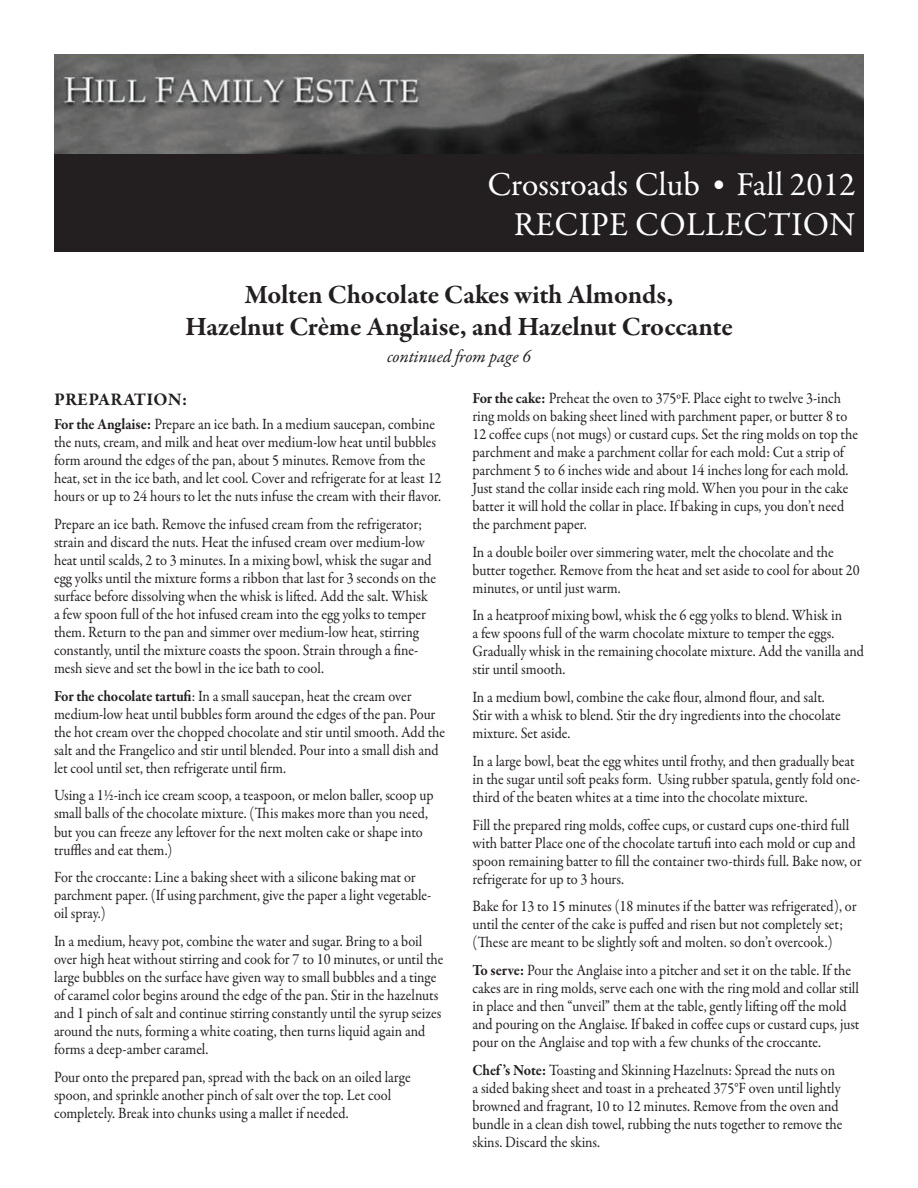
<style>
.page{position:relative;width:918px;height:1188px;background:#fff}
.page>*{position:absolute;margin:0;border:0;box-sizing:border-box;transform-origin:0 0}
.t1{font:33.75px/40.5px "Garamond Premr Pro";color:#fff;text-align:right}
.t2{font:700 27px/32.4px "Garamond Premr Pro";letter-spacing:-.005em;color:#231f20;text-align:center}
.t3{font:italic 18px "Garamond Premr Pro";letter-spacing:-.005em;color:#231f20}
.t4{font:700 18px "Garamond Premr Pro";letter-spacing:.01em;color:#231f20}
.t5{font:15.75px/18px "Garamond Premr Pro";color:#231f20;scale:.91 1}
.s1{font-size:27px}
.s2{font-weight:700}
</style>
<div class="page">
<img style="left:54px;top:54px;width:810px;height:100px">
<div style="left:54px;top:154px;width:810px;height:98px;background:#231f20"></div>
<h1 class="t1" style="left:487px;top:165px;width:370px">Crossroads Club <span class="s1">•</span> Fall 2012<br>RECIPE COLLECTION</h1>
<h2 class="t2" style="left:185px;top:279px;width:549px">Molten Chocolate Cakes with Almonds,<br>Hazelnut Crème Anglaise, and Hazelnut Croccante</h2>
<p class="t3" style="left:387px;top:345px;width:145px">continued from page 6</p>
<p class="t4" style="left:54px;top:388px;width:93px">PREPARATION</p>
<p class="t4" style="left:182px;top:388px;width:7px">:</p>
<p class="t5" style="left:54px;top:416px;width:427px"><span class="s2">For the Anglaise:</span> Prepare an ice bath. In a medium saucepan, combine the nuts, cream, and milk and heat over medium-low heat until bubbles form around the edges of the pan, about 5 minutes. Remove from the heat, set in the ice bath, and let cool. Cover and refrigerate for at least 12 hours or up to 24 hours to let the nuts infuse the cream with their flavor.</p>
<p class="t5" style="left:54px;top:515px;width:421px">Prepare an ice bath. Remove the infused cream from the refrigerator; strain and discard the nuts. Heat the infused cream over medium-low heat until scalds, 2 to 3 minutes. In a mixing bowl, whisk the sugar and egg yolks until the mixture forms a ribbon that last for 3 seconds on the surface before dissolving when the whisk is lifted. Add the salt. Whisk a few spoon full of the hot infused cream into the egg yolks to temper them. Return to the pan and simmer over medium-low heat, stirring constantly, until the mixture coasts the spoon. Strain through a fine&shy;mesh sieve and set the bowl in the ice bath to cool.</p>
<p class="t5" style="left:54px;top:687px;width:431px"><span class="s2">For the chocolate tartufi</span>: In a small saucepan, heat the cream over medium-low heat until bubbles form around the edges of the pan. Pour the hot cream over the chopped chocolate and stir until smooth. Add the salt and the Frangelico and stir until blended. Pour into a small dish and let cool until set, then refrigerate until firm.</p>
<p class="t5" style="left:54px;top:787px;width:419px">Using a 1½-inch ice cream scoop, a teaspoon, or melon baller, scoop up small balls of the chocolate mixture. (This makes more than you need, but you can freeze any leftover for the next molten cake or shape into truffles and eat them.)</p>
<p class="t5" style="left:54px;top:869px;width:416px">For the croccante: Line a baking sheet with a silicone baking mat or parchment paper. (If using parchment, give the paper a light vegetable&shy;oil spray.)</p>
<p class="t5" style="left:54px;top:932px;width:429px">In a medium, heavy pot, combine the water and sugar. Bring to a boil over high heat without stirring and cook for 7 to 10 minutes, or until the large bubbles on the surface have given way to small bubbles and a tinge of caramel color begins around the edge of the pan. Stir in the hazelnuts and 1 pinch of salt and continue stirring constantly until the syrup seizes around the nuts, forming a white coating, then turns liquid again and forms a deep-amber caramel.</p>
<p class="t5" style="left:54px;top:1068px;width:393px">Pour onto the prepared pan, spread with the back on an oiled large spoon, and sprinkle another pinch of salt over the top. Let cool completely. Break into chunks using a mallet if needed.</p>
<p class="t5" style="left:472px;top:389px;width:425px"><span class="s2">For the cake:</span> Preheat the oven to 375ºF. Place eight to twelve 3-inch ring molds on baking sheet lined with parchment paper, or butter 8 to 12 coffee cups (not mugs) or custard cups. Set the ring molds on top the parchment and make a parchment collar for each mold: Cut a strip of parchment 5 to 6 inches wide and about 14 inches long for each mold.<br>Just stand the collar inside each ring mold. When you pour in the cake batter it will hold the collar in place. If baking in cups, you don’t need the parchment paper.</p>
<p class="t5" style="left:472px;top:543px;width:427px">In a double boiler over simmering water, melt the chocolate and the butter together. Remove from the heat and set aside to cool for about 20 minutes, or until just warm.</p>
<p class="t5" style="left:472px;top:607px;width:432px">In a heatproof mixing bowl, whisk the 6 egg yolks to blend. Whisk in<br>a few spoons full of the warm chocolate mixture to temper the eggs.<br>Gradually whisk in the remaining chocolate mixture. Add the vanilla and stir until smooth.</p>
<p class="t5" style="left:472px;top:689px;width:406px">In a medium bowl, combine the cake flour, almond flour, and salt.<br>Stir with a whisk to blend. Stir the dry ingredients into the chocolate mixture. Set aside.</p>
<p class="t5" style="left:472px;top:752px;width:428px">In a large bowl, beat the egg whites until frothy, and then gradually beat in the sugar until soft peaks form. Using rubber spatula, gently fold one&shy;third of the beaten whites at a time into the chocolate mixture.</p>
<p class="t5" style="left:472px;top:816px;width:429px">Fill the prepared ring molds, coffee cups, or custard cups one-third full with batter Place one of the chocolate tartufi into each mold or cup and spoon remaining batter to fill the container two-thirds full. Bake now, or refrigerate for up to 3 hours.</p>
<p class="t5" style="left:472px;top:898px;width:424px">Bake for 13 to 15 minutes (18 minutes if the batter was refrigerated), or until the center of the cake is puffed and risen but not completely set; (These are meant to be slightly soft and molten. so don’t overcook.)</p>
<p class="t5" style="left:472px;top:961px;width:427px"><span class="s2">To serve:</span> Pour the Anglaise into a pitcher and set it on the table. If the cakes are in ring molds, serve each one with the ring mold and collar still in place and then “unveil” them at the table, gently lifting off the mold and pouring on the Anglaise. If baked in coffee cups or custard cups, just pour on the Anglaise and top with a few chunks of the croccante.</p>
<p class="t5" style="left:472px;top:1061px;width:408px"><span class="s2">Chef ’s Note:</span> Toasting and Skinning Hazelnuts: Spread the nuts on a sided baking sheet and toast in a preheated 375°F oven until lightly browned and fragrant, 10 to 12 minutes. Remove from the oven and bundle in a clean dish towel, rubbing the nuts together to remove the skins. Discard the skins.</p>
</div>
